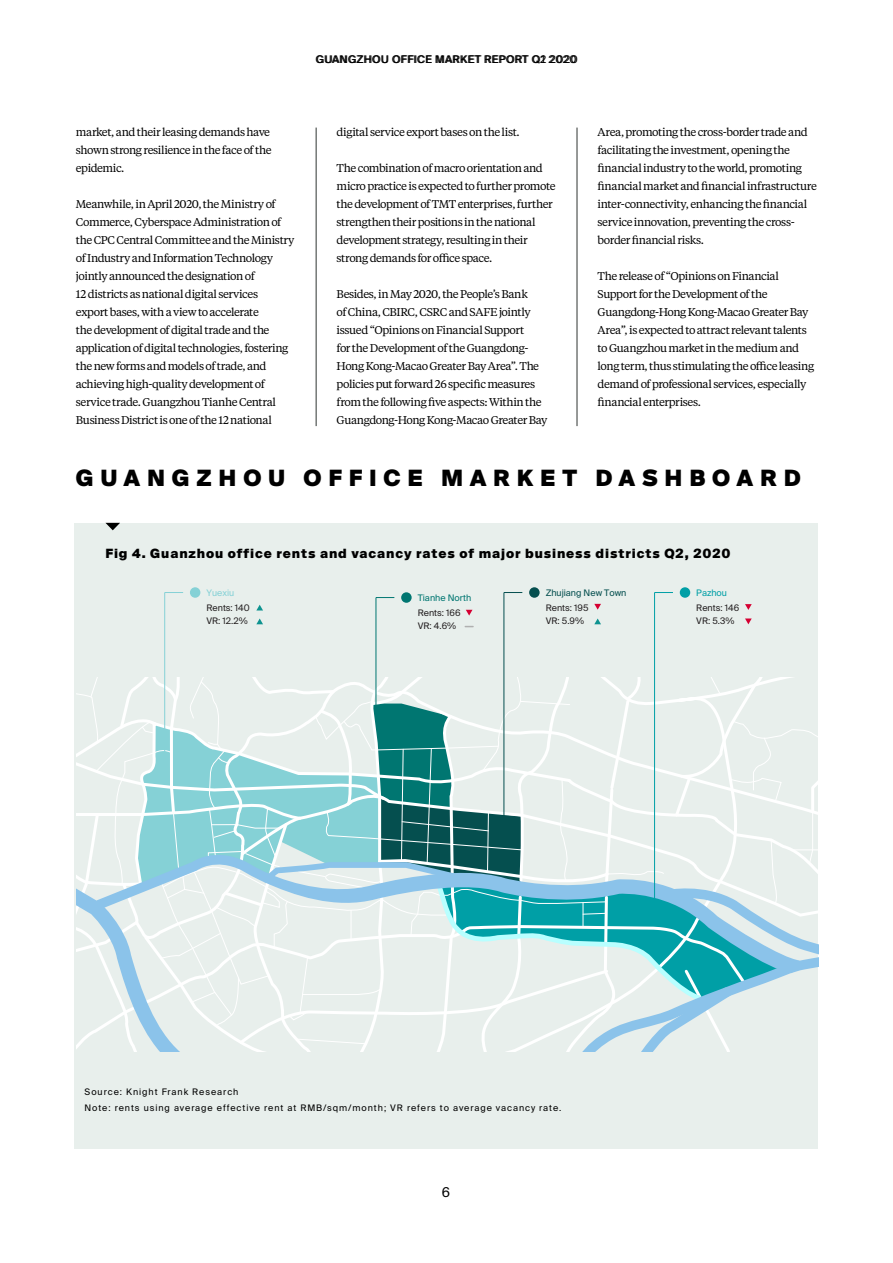
<style>
.page{position:relative;width:893px;height:1263px;background:#fff}
.page>*{position:absolute;margin:0;border:0;box-sizing:border-box;transform-origin:0 0}
.t1{font:900 22.5px "Suisse Intl";color:#000}
.t2{font:13.5px "Suisse Intl";color:#000}
.t3{font:900 12.75px "Suisse Intl";letter-spacing:.07em;color:#000}
.t4{font:11.25px/18px "Tiempos Text";letter-spacing:-.035em;color:#000}
.t5{font:10.5px "Suisse Intl";letter-spacing:.05em;color:#000}
.t6{font:9px/15.9px "Suisse Intl";letter-spacing:.105em;color:#000}
.t7{font:9px/13.8px "Suisse Intl";color:#231f20}
.t8{font:9px "Suisse Intl";color:#054f4f}
.t9{font:9px "Suisse Intl";color:#007671}
.t10{font:9px "Suisse Intl";color:#009fa6}
.t11{font:9px "Suisse Intl";color:#85d1d6}
</style>
<div class="page">
<hr style="left:316px;top:128px;width:1px;height:298px;background:#2f3432">
<hr style="left:577px;top:128px;width:1px;height:298px;background:#2f3432">
<div style="left:75px;top:523px;width:743px;height:626px;background:#e8efec"></div>
<svg style="left:105px;top:523px;width:15px;height:7px"></svg>
<svg style="left:76px;top:677px;width:742px;height:374px"></svg>
<div style="left:680px;top:587px;width:10px;height:11px;background:#009fa6;border-radius:50%"></div>
<hr style="left:654px;top:592px;width:1px;height:328px;background:#009fa6">
<svg style="left:745px;top:604px;width:7px;height:6px"></svg>
<svg style="left:745px;top:618px;width:7px;height:6px"></svg>
<svg style="left:655px;top:592px;width:18px;height:1px"></svg>
<div style="left:529px;top:587px;width:11px;height:11px;background:#054f4f;border-radius:50%"></div>
<hr style="left:504px;top:592px;width:1px;height:236px;background:#054f4f">
<svg style="left:594px;top:604px;width:7px;height:6px"></svg>
<svg style="left:594px;top:618px;width:7px;height:6px"></svg>
<svg style="left:505px;top:592px;width:17px;height:1px"></svg>
<div style="left:401px;top:592px;width:11px;height:11px;background:#007671;border-radius:50%"></div>
<hr style="left:376px;top:597px;width:1px;height:116px;background:#007671">
<svg style="left:466px;top:610px;width:6px;height:6px"></svg>
<svg style="left:377px;top:597px;width:17px;height:1px"></svg>
<div style="left:190px;top:587px;width:10px;height:11px;background:#85d1d6;border-radius:50%"></div>
<hr style="left:164px;top:592px;width:1px;height:172px;background:#85d1d6">
<svg style="left:256px;top:605px;width:7px;height:5px"></svg>
<svg style="left:256px;top:618px;width:7px;height:6px"></svg>
<svg style="left:165px;top:592px;width:18px;height:1px"></svg>
<p class="t5" style="left:315px;top:54px;width:264px">GUANGZHOU OFFICE MARKET REPORT Q2 2020</p>
<p class="t5" style="left:541px;top:54px;width:37px">1 2020</p>
<p class="t4" style="left:76px;top:123px;width:197px">market, and their leasing demands have shown strong resilience in the face of the epidemic.</p>
<p class="t4" style="left:76px;top:195px;width:220px">Meanwhile, in April 2020, the Ministry of Commerce, Cyberspace Administration of the CPC Central Committee and the Ministry of Industry and Information Technology jointly announced the designation of<br>12 districts as national digital services<br>export bases, with a view to accelerate<br>the development of digital trade and the application of digital technologies, fostering the new forms and models of trade, and achieving high-quality development of service trade. Guangzhou Tianhe Central Business District is one of the 12 national</p>
<p class="t4" style="left:337px;top:123px;width:185px">digital service export bases on the list.</p>
<p class="t4" style="left:337px;top:159px;width:221px">The combination of macro orientation and micro practice is expected to further promote the development of TMT enterprises, further strengthen their positions in the national development strategy, resulting in their strong demands for office space.</p>
<p class="t4" style="left:337px;top:285px;width:212px">Besides, in May 2020, the People’s Bank<br>of China, CBIRC, CSRC and SAFE jointly issued “Opinions on Financial Support<br>for the Development of the Guangdong-Hong Kong-Macao Greater Bay Area”. The policies put forward 26 specific measures from the following five aspects: Within the Guangdong-Hong Kong-Macao Greater Bay</p>
<p class="t4" style="left:598px;top:123px;width:221px">Area, promoting the cross-border trade and facilitating the investment, opening the financial industry to the world, promoting financial market and financial infrastructure inter-connectivity, enhancing the financial service innovation, preventing the cross&shy;border financial risks.</p>
<p class="t4" style="left:598px;top:267px;width:218px">The release of “Opinions on Financial Support for the Development of the Guangdong-Hong Kong-Macao Greater Bay Area”, is expected to attract relevant talents to Guangzhou market in the medium and long term, thus stimulating the office leasing demand of professional services, especially financial enterprises.</p>
<h1 class="t1" style="left:76px;top:465px;width:49px">G uangzhou</h1>
<h1 class="t1" style="left:304px;top:465px;width:21px">office</h1>
<h1 class="t1" style="left:441px;top:465px;width:24px">market</h1>
<h1 class="t1" style="left:595px;top:465px;width:24px">dashboard</h1>
<p class="t3" style="left:105px;top:546px;width:626px">Fig 4. Guanzhou office rents and vacancy rates of major business districts Q2, 2020</p>
<p class="t11" style="left:206px;top:587px;width:29px">Yuexiu</p>
<p class="t7" style="left:206px;top:614px;width:43px">VR: 12.2%</p>
<p class="t7" style="left:206px;top:600px;width:45px">Rents: 140</p>
<p class="t9" style="left:418px;top:592px;width:55px">Tianhe North</p>
<p class="t7" style="left:418px;top:619px;width:40px">VR: 4.6%</p>
<p class="t7" style="left:418px;top:605px;width:44px">Rents: 166</p>
<p class="t8" style="left:546px;top:587px;width:82px">Zhujiang New Town</p>
<p class="t7" style="left:546px;top:600px;width:44px">Rents: 195<br>VR: 5.9%</p>
<p class="t10" style="left:696px;top:587px;width:32px">Pazhou</p>
<p class="t7" style="left:696px;top:600px;width:44px">Rents: 146<br>VR: 5.3%</p>
<p class="t6" style="left:85px;top:1084px;width:478px">Source: Knight Frank Research<br>Note: rents using average effective rent at RMB/sqm/month; VR refers to average vacancy rate.</p>
<p class="t2" style="left:442px;top:1185px;width:10px">6</p>
</div>
